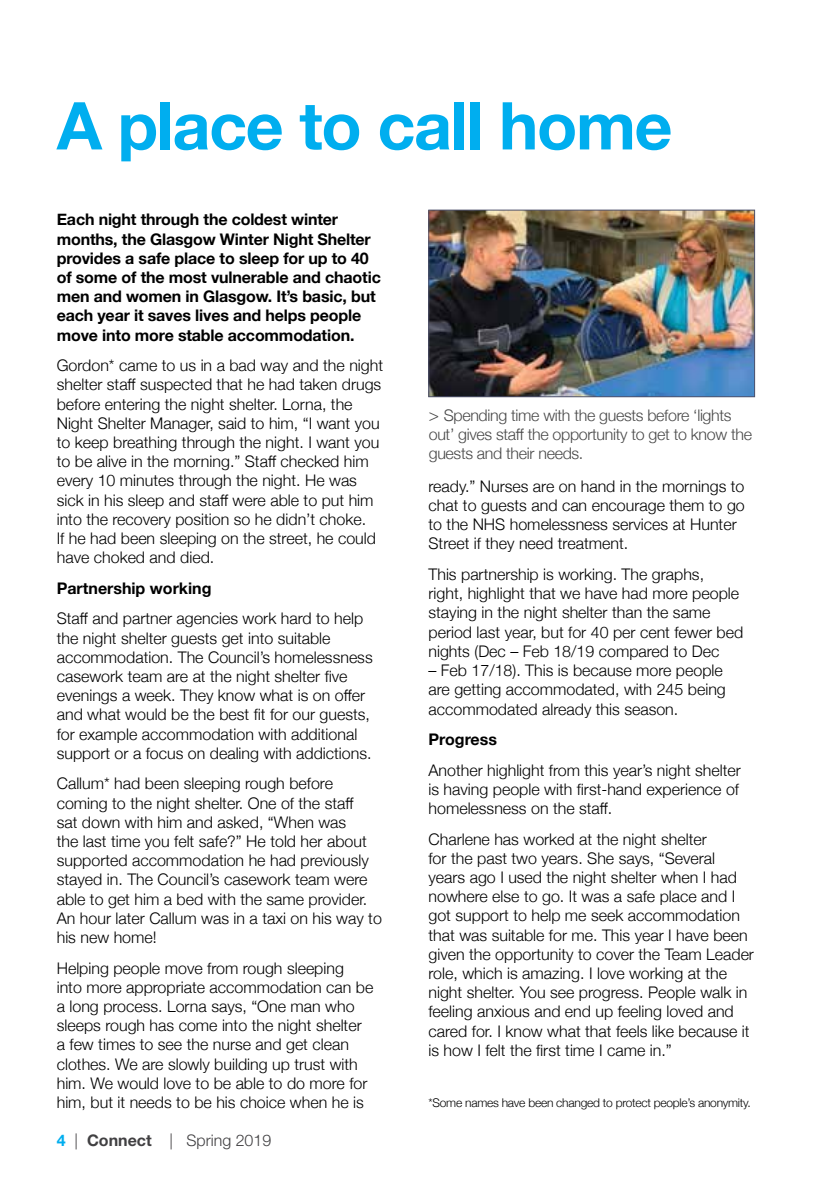
<style>
.page{position:relative;width:840px;height:1191px;background:#fff}
.page>*{position:absolute;margin:0;border:0;box-sizing:border-box;transform-origin:0 0}
.t1{font:700 66px "Helvetica Neue";letter-spacing:-.02em;color:#00aeef}
.t2{font:300 16px/19.2px "Helvetica Neue";color:#000}
.t3{font:700 16px/19.2px "Helvetica Neue";letter-spacing:-.01em;color:#000}
.t4{font:300 16px/19.2px "Helvetica Neue";letter-spacing:-.02em;color:#484848}
.t5{font:300 16px "Helvetica Neue LT Std";color:#414042}
.t6{font:300 12px "Helvetica Neue";letter-spacing:-.02em;color:#000}
.s1{font-weight:700;color:#00aeef}
.s2{font-weight:700}
.s3{font-size:17px}
</style>
<div class="page">
<img style="left:430px;top:212px;width:322px;height:183px">
<div style="left:428px;top:210px;width:326px;height:187px;border:1px solid #4f526c"></div>
<h1 class="t1" style="left:57px;top:74px;width:617px">A place to call home</h1>
<p class="t3" style="left:57px;top:210px;width:325px">Each night through the coldest winter months, the Glasgow Winter Night Shelter provides a safe place to sleep for up to 40 of some of the most vulnerable and chaotic men and women in Glasgow. It’s basic, but each year it saves lives and helps people move into more stable accommodation.</p>
<p class="t2" style="left:57px;top:355px;width:328px">Gordon* came to us in a bad way and the night shelter staff suspected that he had taken drugs before entering the night shelter. Lorna, the Night Shelter Manager, said to him, “I want you to keep breathing through the night. I want you to be alive in the morning.” Staff checked him every 10 minutes through the night. He was sick in his sleep and staff were able to put him into the recovery position so he didn’t choke.<br>If he had been sleeping on the street, he could have choked and died.</p>
<p class="t3" style="left:57px;top:579px;width:156px">Partnership working</p>
<p class="t2" style="left:57px;top:608px;width:317px">Staff and partner agencies work hard to help the night shelter guests get into suitable accommodation. The Council’s homelessness casework team are at the night shelter five evenings a week. They know what is on offer and what would be the best fit for our guests, for example accommodation with additional support or a focus on dealing with addictions.</p>
<p class="t2" style="left:57px;top:773px;width:326px">Callum* had been sleeping rough before coming to the night shelter. One of the staff<br>sat down with him and asked, “When was<br>the last time you felt safe?” He told her about supported accommodation he had previously stayed in. The Council’s casework team were able to get him a bed with the same provider.<br>An hour later Callum was in a taxi on his way to his new home!</p>
<p class="t2" style="left:57px;top:957px;width:318px">Helping people move from rough sleeping<br>into more appropriate accommodation can be a long process. Lorna says, “One man who sleeps rough has come into the night shelter a few times to see the nurse and get clean clothes. We are slowly building up trust with him. We would love to be able to do more for him, but it needs to be his choice when he is</p>
<p class="t5" style="left:57px;top:1130px;width:216px"><span class="s1">4</span> | <span class="s2">Connect</span> | Spring 2019</p>
<p class="t4" style="left:428px;top:404px;width:325px"><span class="s3">&gt;</span> Spending time with the guests before ‘lights out’ gives staff the opportunity to get to know the guests and their needs.</p>
<p class="t2" style="left:428px;top:475px;width:317px">ready.” Nurses are on hand in the mornings to chat to guests and can encourage them to go to the NHS homelessness services at Hunter Street if they need treatment.</p>
<p class="t2" style="left:428px;top:563px;width:316px">This partnership is working. The graphs,<br>right, highlight that we have had more people staying in the night shelter than the same period last year, but for 40 per cent fewer bed nights (Dec – Feb 18/19 compared to Dec</p>
<p class="t2" style="left:428px;top:659px;width:299px">– Feb 17/18). This is because more people are getting accommodated, with 245 being accommodated already this season.</p>
<p class="t3" style="left:428px;top:730px;width:70px">Progress</p>
<p class="t2" style="left:428px;top:759px;width:314px;text-align:justify">Another highlight from this year’s night shelter is having people with first-hand experience of homelessness on the staff.</p>
<p class="t2" style="left:428px;top:828px;width:327px">Charlene has worked at the night shelter<br>for the past two years. She says, “Several years ago I used the night shelter when I had nowhere else to go. It was a safe place and I got support to help me seek accommodation that was suitable for me. This year I have been given the opportunity to cover the Team Leader role, which is amazing. I love working at the night shelter. You see progress. People walk in feeling anxious and end up feeling loved and cared for. I know what that feels like because it is how I felt the first time I came in.”</p>
<p class="t6" style="left:428px;top:1093px;width:323px">*Some names have been changed to protect people’s anonymity.</p>
</div>
